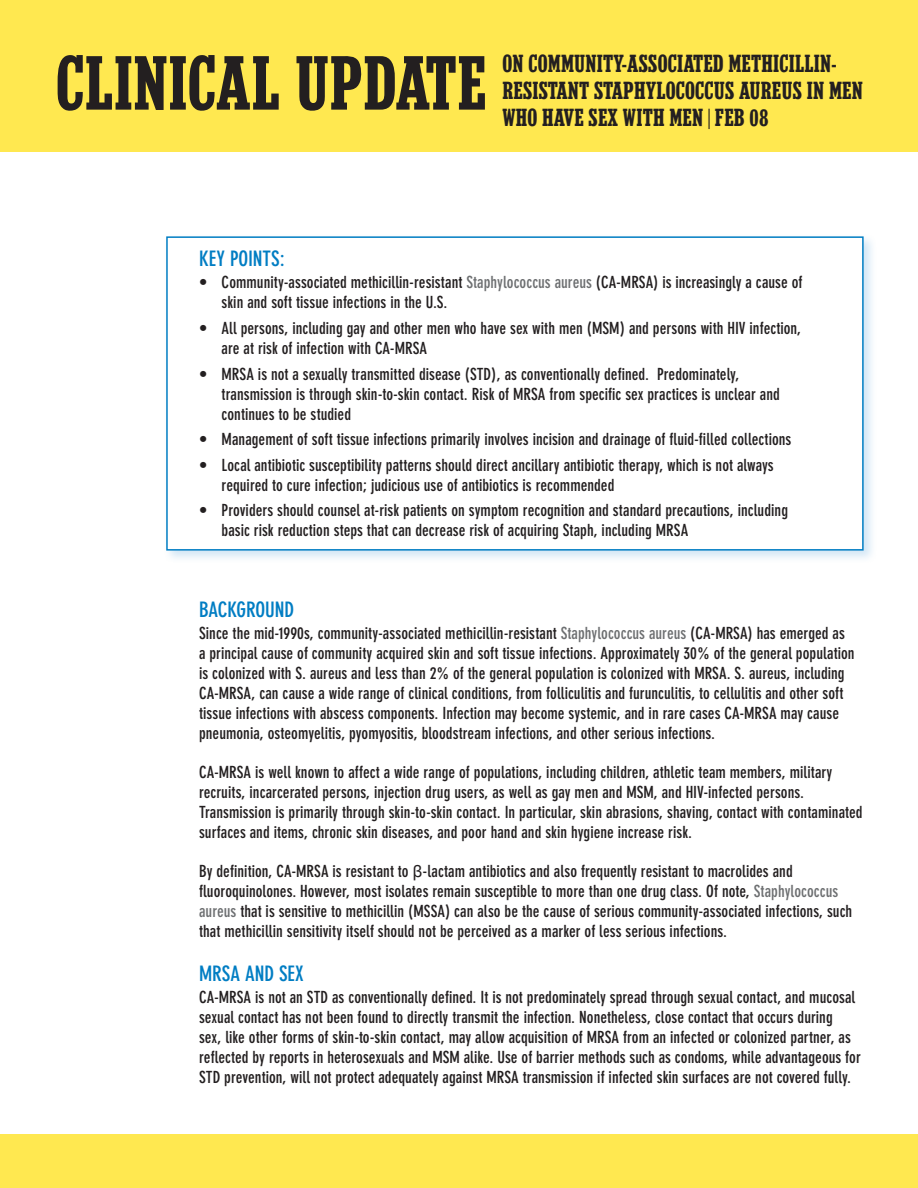
<style>
.page{position:relative;width:918px;height:1188px;background:#fff}
.page>*{position:absolute;margin:0;border:0;box-sizing:border-box;transform-origin:0 0}
.t1{font:700 condensed 69.6px "OPTI Stymie";color:#231f20}
.t2{font:700 condensed 22.5px/27px "OPTI Stymie";color:#231f20}
.t3{font:700 condensed 21px "DIN Neuzeit Grotesk";letter-spacing:-.005em;color:#007dc3}
.t4{font:700 condensed 16.5px/20.1px "DIN Neuzeit Grotesk";letter-spacing:.005em;color:#231f20}
.s1{color:#6d6f71}
.s2{font-family:"Helvetica";font-weight:400;font-stretch:normal}
</style>
<div class="page">
<div style="left:0;top:0;width:918px;height:151px;background:#ffe850"></div>
<div style="left:163px;top:234px;width:720px;height:337px;background:#6caedf;opacity:.3"></div>
<div style="left:166px;top:236px;width:698px;height:315px;background:#fff;border:2px solid #007dc3"></div>
<div style="left:0;top:1134px;width:918px;height:54px;background:#ffe850"></div>
<h1 class="t1" style="left:54px;top:39px;width:432px">CLINICAL UPDATE</h1>
<h2 class="t2" style="left:502px;top:50px;width:362px">ON COMMUNITY-ASSOCIATED METHICILLIN-<br>RESISTANT STAPHYLOCOCCUS AUREUS IN MEN<br>WHO HAVE SEX WITH MEN | FEB 08</h2>
<p class="t3" style="left:199px;top:246px;width:87px">Key Points:</p>
<p class="t4" style="left:222px;top:273px;width:582px;text-indent:-23px">• Community-associated methicillin-resistant <span class="s1">Staphylococcus aureus</span> (CA-MRSA) is increasingly a cause of skin and soft tissue infections in the U.S.</p>
<p class="t4" style="left:222px;top:318px;width:581px;text-indent:-23px">• All persons, including gay and other men who have sex with men (MSM) and persons with HIV infection, are at risk of infection with CA-MRSA</p>
<p class="t4" style="left:222px;top:364px;width:560px;text-indent:-23px">• MRSA is not a sexually transmitted disease (STD), as conventionally defined. Predominately, transmission is through skin-to-skin contact. Risk of MRSA from specific sex practices is unclear and continues to be studied</p>
<p class="t4" style="left:199px;top:430px;width:594px">• Management of soft tissue infections primarily involves incision and drainage of fluid-filled collections</p>
<p class="t4" style="left:222px;top:455px;width:554px;text-indent:-23px">• Local antibiotic susceptibility patterns should direct ancillary antibiotic therapy, which is not always required to cure infection; judicious use of antibiotics is recommended</p>
<p class="t4" style="left:222px;top:501px;width:568px;text-indent:-23px">• Providers should counsel at-risk patients on symptom recognition and standard precautions, including basic risk reduction steps that can decrease risk of acquiring Staph, including MRSA</p>
<p class="t3" style="left:199px;top:597px;width:95px">Background</p>
<p class="t4" style="left:199px;top:623px;width:657px">Since the mid-1990s, community-associated methicillin-resistant <span class="s1">Staphylococcus aureus</span> (CA-MRSA) has emerged as a principal cause of community acquired skin and soft tissue infections. Approximately 30% of the general population is colonized with S. aureus and less than 2% of the general population is colonized with MRSA. S. aureus, including CA-MRSA, can cause a wide range of clinical conditions, from folliculitis and furunculitis, to cellulitis and other soft tissue infections with abscess components. Infection may become systemic, and in rare cases CA-MRSA may cause pneumonia, osteomyelitis, pyomyositis, bloodstream infections, and other serious infections.</p>
<p class="t4" style="left:199px;top:762px;width:665px">CA-MRSA is well known to affect a wide range of populations, including children, athletic team members, military recruits, incarcerated persons, injection drug users, as well as gay men and MSM, and HIV-infected persons.<br>Transmission is primarily through skin-to-skin contact. In particular, skin abrasions, shaving, contact with contaminated surfaces and items, chronic skin diseases, and poor hand and skin hygiene increase risk.</p>
<p class="t4" style="left:199px;top:861px;width:655px">By definition, CA-MRSA is resistant to <span class="s2">β</span>-lactam antibiotics and also frequently resistant to macrolides and fluoroquinolones. However, most isolates remain susceptible to more than one drug class. Of note, <span class="s1">Staphylococcus aureus</span> that is sensitive to methicillin (MSSA) can also be the cause of serious community-associated infections, such that methicillin sensitivity itself should not be perceived as a marker of less serious infections.</p>
<p class="t3" style="left:199px;top:961px;width:106px">MRSA and Sex</p>
<p class="t4" style="left:199px;top:987px;width:663px">CA-MRSA is not an STD as conventionally defined. It is not predominately spread through sexual contact, and mucosal sexual contact has not been found to directly transmit the infection. Nonetheless, close contact that occurs during<br>sex, like other forms of skin-to-skin contact, may allow acquisition of MRSA from an infected or colonized partner, as reflected by reports in heterosexuals and MSM alike. Use of barrier methods such as condoms, while advantageous for STD prevention, will not protect adequately against MRSA transmission if infected skin surfaces are not covered fully.</p>
</div>
